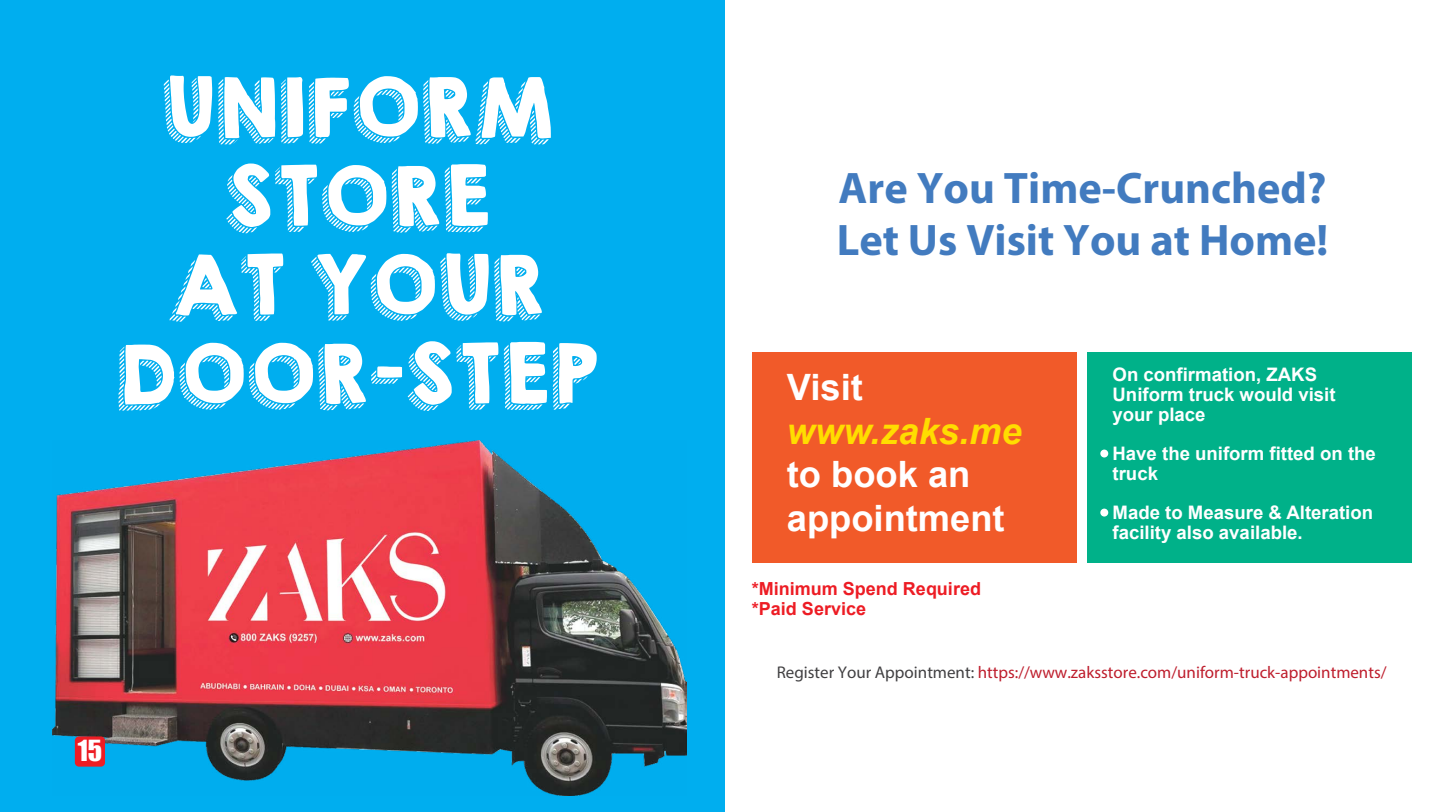
<style>
.page{position:relative;width:1449px;height:812px;background:#fff}
.page>*{position:absolute;margin:0;border:0;box-sizing:border-box;transform-origin:0 0}
.t1{font:73.95px/88.8px "KGHAPPY";color:#fff;text-align:center}
.t2{font:700 44.25px "Myriad Pro";color:#427bbf}
.t3{font:700 36.3px/43.5px "Arial";color:#fff}
.t4{font:italic 700 36.3px "Arial";color:#fd0}
.t5{font:26.7px "Impact";color:#fff}
.t6{font:700 18.6px/19.6px "Arial";color:#fff}
.t7{font:700 18px/20.1px "Arial";color:#ed1c24}
.t8{font:16.95px "Myriad Pro";color:#be1e2d}
.s1{color:#414042}
</style>
<div class="page">
<div style="left:0;top:0;width:724px;height:812px;background:#00aeef"></div>
<img style="left:53px;top:440px;width:633px;height:355px">
<div style="left:75px;top:736px;width:30px;height:30px;background:#ed1d24;border-radius:4px"></div>
<div style="left:752px;top:352px;width:325px;height:210px;background:#f15a29"></div>
<div style="left:1087px;top:352px;width:325px;height:210px;background:#00b189"></div>
<div style="left:1100px;top:449px;width:8px;height:8px;background:#fff;border-radius:50%"></div>
<div style="left:1100px;top:508px;width:8px;height:8px;background:#fff;border-radius:50%"></div>
<h1 class="t1" style="left:116px;top:64px;width:485px">UNIFORM<br>STORE<br>AT YOUR<br>DOOR-STEP</h1>
<h3 class="t5" style="left:78px;top:730px;width:26px">15</h3>
<h2 class="t2" style="left:839px;top:159px;width:490px">Are You Time-Crunched?</h2>
<h2 class="t2" style="left:837px;top:211px;width:493px">Let Us Visit You at Home!</h2>
<h3 class="t3" style="left:787px;top:367px;width:78px">Visit</h3>
<h3 class="t4" style="left:787px;top:407px;width:236px">www.zaks.me</h3>
<h3 class="t3" style="left:787px;top:454px;width:219px">to book an appointment</h3>
<p class="t7" style="left:752px;top:579px;width:231px">*Minimum Spend Required *Paid Service</p>
<p class="t6" style="left:1113px;top:365px;width:225px">On confirmation, ZAKS<br>Uniform truck would visit your place</p>
<p class="t6" style="left:1113px;top:444px;width:265px">Have the uniform fitted on the truck</p>
<p class="t6" style="left:1113px;top:503px;width:262px">Made to Measure &amp; Alteration facility also available.</p>
<p class="t8" style="left:777px;top:662px;width:611px"><span class="s1">Register Your Appointment:</span> https://www.zaksstore.com/uniform-truck-appointments/</p>
</div>
